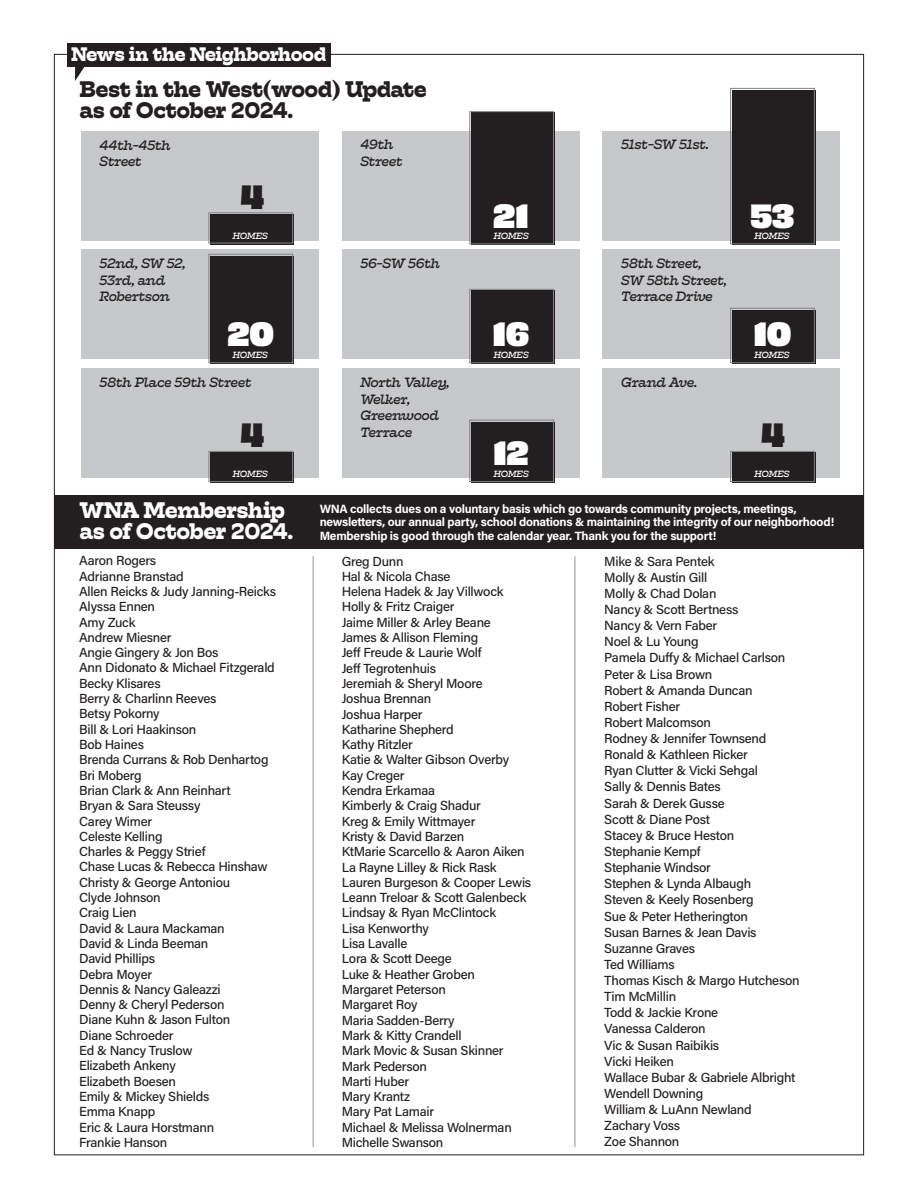
<style>
.page{position:relative;width:918px;height:1188px;background:#fff}
.page>*{position:absolute;margin:0;border:0;box-sizing:border-box;transform-origin:0 0}
.t1{font:31.5px "Obviously Blck";letter-spacing:-.01em;color:#fff}
.t2{font:31.5px "Obviously Blck";color:#231f20}
.t3{font:700 22.5px/21px "Hatch";letter-spacing:-.025em;color:#231f20}
.t4{font:700 22.5px/21px "Hatch";letter-spacing:-.025em;color:#fff}
.t5{font:700 19.5px "Hatch";letter-spacing:-.035em;color:#fff}
.t6{font:italic 13.5px/16.5px "Hatch";letter-spacing:-.02em;color:#231f20}
.t7{font:500 13.2px/15.3px "Acumin Pro";letter-spacing:-.02em;color:#231f20}
.t8{font:700 12px/13.5px "Acumin Pro";letter-spacing:-.02em;color:#fff}
.t9{font:italic 9px "Hatch";letter-spacing:-.03em;color:#fff}
</style>
<div class="page">
<hr style="left:575px;top:556px;width:1px;height:591px;background:#939598">
<hr style="left:313px;top:556px;width:1px;height:591px;background:#939598">
<div style="left:68px;top:43px;width:263px;height:24px;background:#231f20"></div>
<svg style="left:75px;top:67px;width:10px;height:14px"></svg>
<div style="left:81px;top:131px;width:238px;height:109px;background:#c7c8ca"></div>
<div style="left:81px;top:250px;width:238px;height:109px;background:#c7c8ca"></div>
<div style="left:81px;top:368px;width:238px;height:110px;background:#c7c8ca"></div>
<div style="left:342px;top:131px;width:237px;height:109px;background:#c7c8ca"></div>
<div style="left:342px;top:250px;width:237px;height:109px;background:#c7c8ca"></div>
<div style="left:342px;top:368px;width:237px;height:110px;background:#c7c8ca"></div>
<div style="left:603px;top:131px;width:237px;height:109px;background:#c7c8ca"></div>
<div style="left:603px;top:250px;width:237px;height:109px;background:#c7c8ca"></div>
<div style="left:603px;top:368px;width:237px;height:110px;background:#c7c8ca"></div>
<div style="left:211px;top:256px;width:83px;height:108px;background:#231f20"></div>
<div style="left:211px;top:453px;width:83px;height:30px;background:#231f20"></div>
<div style="left:471px;top:112px;width:84px;height:133px;background:#231f20"></div>
<div style="left:471px;top:291px;width:84px;height:73px;background:#231f20"></div>
<div style="left:471px;top:422px;width:84px;height:61px;background:#231f20"></div>
<div style="left:732px;top:90px;width:84px;height:155px;background:#231f20"></div>
<div style="left:732px;top:310px;width:84px;height:54px;background:#231f20"></div>
<div style="left:732px;top:453px;width:84px;height:30px;background:#231f20"></div>
<div style="left:54px;top:495px;width:810px;height:54px;background:#231f20"></div>
<div style="left:209px;top:254px;width:84px;height:109px;border:1px solid #808285"></div>
<div style="left:209px;top:451px;width:84px;height:31px;border:1px solid #808285"></div>
<div style="left:469px;top:289px;width:85px;height:74px;border:1px solid #808285"></div>
<div style="left:469px;top:111px;width:85px;height:133px;border:1px solid #808285"></div>
<div style="left:469px;top:420px;width:85px;height:62px;border:1px solid #808285"></div>
<div style="left:730px;top:88px;width:85px;height:156px;border:1px solid #808285"></div>
<div style="left:730px;top:308px;width:85px;height:55px;border:1px solid #808285"></div>
<div style="left:730px;top:451px;width:85px;height:31px;border:1px solid #808285"></div>
<div style="left:211px;top:214px;width:83px;height:30px;background:#231f20"></div>
<div style="left:209px;top:212px;width:84px;height:31px;border:1px solid #808285"></div>
<h3 class="t5" style="left:71px;top:41px;width:257px">News in the Neighborhood</h3>
<h2 class="t3" style="left:79px;top:78px;width:349px">Best in the West(wood) Update as of October 2024.</h2>
<p class="t6" style="left:99px;top:136px;width:73px">44th-45th<br>Street</p>
<p class="t6" style="left:360px;top:136px;width:44px">49th<br>Street</p>
<p class="t6" style="left:621px;top:136px;width:89px">51st-SW 51st.</p>
<h1 class="t2" style="left:240px;top:172px;width:26px">4</h1>
<h1 class="t1" style="left:493px;top:191px;width:37px">21</h1>
<h1 class="t1" style="left:750px;top:191px;width:46px">53</h1>
<p class="t9" style="left:233px;top:230px;width:37px">HOMES</p>
<p class="t9" style="left:493px;top:230px;width:37px">HOMES</p>
<p class="t9" style="left:754px;top:230px;width:37px">HOMES</p>
<p class="t6" style="left:99px;top:255px;width:88px">52nd, SW 52,<br>53rd, and<br>Robertson</p>
<p class="t6" style="left:360px;top:255px;width:81px">56-SW 56th</p>
<p class="t6" style="left:621px;top:255px;width:108px">58th Street,<br>SW 58th Street,<br>Terrace Drive</p>
<h1 class="t1" style="left:227px;top:309px;width:48px">20</h1>
<h1 class="t1" style="left:492px;top:309px;width:38px">16</h1>
<h1 class="t1" style="left:753px;top:309px;width:39px">10</h1>
<p class="t9" style="left:233px;top:349px;width:37px">HOMES</p>
<p class="t9" style="left:493px;top:349px;width:37px">HOMES</p>
<p class="t9" style="left:754px;top:349px;width:37px">HOMES</p>
<p class="t6" style="left:621px;top:374px;width:78px">Grand Ave.</p>
<p class="t6" style="left:99px;top:374px;width:154px">58th Place 59th Street</p>
<p class="t6" style="left:360px;top:374px;width:91px">North Valley,<br>Welker,<br>Greenwood<br>Terrace</p>
<h1 class="t2" style="left:240px;top:410px;width:26px">4</h1>
<h1 class="t2" style="left:761px;top:410px;width:26px">4</h1>
<h1 class="t1" style="left:493px;top:428px;width:37px">12</h1>
<p class="t9" style="left:233px;top:468px;width:37px">HOMES</p>
<p class="t9" style="left:493px;top:468px;width:37px">HOMES</p>
<p class="t9" style="left:754px;top:468px;width:37px">HOMES</p>
<h2 class="t4" style="left:79px;top:500px;width:216px">WNA Membership as of October 2024.</h2>
<p class="t8" style="left:320px;top:501px;width:516px">WNA collects dues on a voluntary basis which go towards community projects, meetings, newsletters, our annual party, school donations &amp; maintaining the integrity of our neighborhood!<br>Membership is good through the calendar year. Thank you for the support!</p>
<p class="t7" style="left:79px;top:553px;width:199px">Aaron Rogers<br>Adrianne Branstad<br>Allen Reicks &amp; Judy Janning-Reicks<br>Alyssa Ennen<br>Amy Zuck<br>Andrew Miesner<br>Angie Gingery &amp; Jon Bos<br>Ann Didonato &amp; Michael Fitzgerald<br>Becky Klisares<br>Berry &amp; Charlinn Reeves<br>Betsy Pokorny<br>Bill &amp; Lori Haakinson<br>Bob Haines<br>Brenda Currans &amp; Rob Denhartog<br>Bri Moberg<br>Brian Clark &amp; Ann Reinhart<br>Bryan &amp; Sara Steussy<br>Carey Wimer<br>Celeste Kelling<br>Charles &amp; Peggy Strief<br>Chase Lucas &amp; Rebecca Hinshaw<br>Christy &amp; George Antoniou<br>Clyde Johnson<br>Craig Lien<br>David &amp; Laura Mackaman<br>David &amp; Linda Beeman<br>David Phillips<br>Debra Moyer<br>Dennis &amp; Nancy Galeazzi<br>Denny &amp; Cheryl Pederson<br>Diane Kuhn &amp; Jason Fulton<br>Diane Schroeder<br>Ed &amp; Nancy Truslow<br>Elizabeth Ankeny<br>Elizabeth Boesen<br>Emily &amp; Mickey Shields<br>Emma Knapp<br>Eric &amp; Laura Horstmann<br>Frankie Hanson</p>
<p class="t7" style="left:342px;top:553px;width:191px">Greg Dunn<br>Hal &amp; Nicola Chase<br>Helena Hadek &amp; Jay Villwock<br>Holly &amp; Fritz Craiger<br>Jaime Miller &amp; Arley Beane<br>James &amp; Allison Fleming<br>Jeff Freude &amp; Laurie Wolf<br>Jeff Tegrotenhuis<br>Jeremiah &amp; Sheryl Moore<br>Joshua Brennan<br>Joshua Harper<br>Katharine Shepherd<br>Kathy Ritzler<br>Katie &amp; Walter Gibson Overby<br>Kay Creger<br>Kendra Erkamaa<br>Kimberly &amp; Craig Shadur<br>Kreg &amp; Emily Wittmayer<br>Kristy &amp; David Barzen<br>KtMarie Scarcello &amp; Aaron Aiken<br>La Rayne Lilley &amp; Rick Rask<br>Lauren Burgeson &amp; Cooper Lewis<br>Leann Treloar &amp; Scott Galenbeck<br>Lindsay &amp; Ryan McClintock<br>Lisa Kenworthy<br>Lisa Lavalle<br>Lora &amp; Scott Deege<br>Luke &amp; Heather Groben<br>Margaret Peterson<br>Margaret Roy<br>Maria Sadden-Berry<br>Mark &amp; Kitty Crandell<br>Mark Movic &amp; Susan Skinner<br>Mark Pederson<br>Marti Huber<br>Mary Krantz<br>Mary Pat Lamair<br>Michael &amp; Melissa Wolnerman<br>Michelle Swanson</p>
<p class="t7" style="left:604px;top:552px;width:197px;line-height:16.2px">Mike &amp; Sara Pentek<br>Molly &amp; Austin Gill<br>Molly &amp; Chad Dolan<br>Nancy &amp; Scott Bertness<br>Nancy &amp; Vern Faber<br>Noel &amp; Lu Young<br>Pamela Duffy &amp; Michael Carlson<br>Peter &amp; Lisa Brown<br>Robert &amp; Amanda Duncan<br>Robert Fisher<br>Robert Malcomson<br>Rodney &amp; Jennifer Townsend<br>Ronald &amp; Kathleen Ricker<br>Ryan Clutter &amp; Vicki Sehgal<br>Sally &amp; Dennis Bates<br>Sarah &amp; Derek Gusse<br>Scott &amp; Diane Post<br>Stacey &amp; Bruce Heston<br>Stephanie Kempf<br>Stephanie Windsor<br>Stephen &amp; Lynda Albaugh<br>Steven &amp; Keely Rosenberg<br>Sue &amp; Peter Hetherington<br>Susan Barnes &amp; Jean Davis<br>Suzanne Graves<br>Ted Williams<br>Thomas Kisch &amp; Margo Hutcheson<br>Tim McMillin<br>Todd &amp; Jackie Krone<br>Vanessa Calderon<br>Vic &amp; Susan Raibikis<br>Vicki Heiken<br>Wallace Bubar &amp; Gabriele Albright<br>Wendell Downing<br>William &amp; LuAnn Newland<br>Zachary Voss<br>Zoe Shannon</p>
</div>
